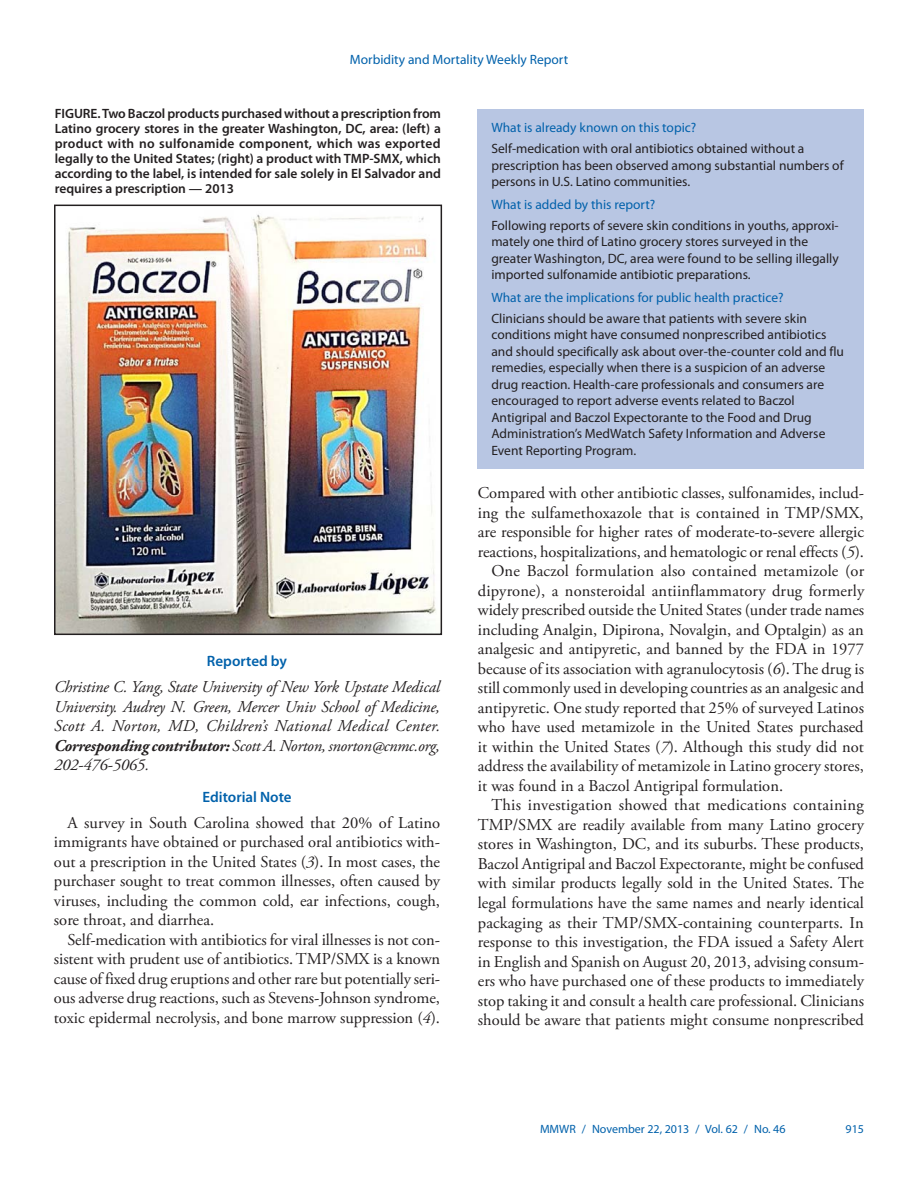
<style>
.page{position:relative;width:918px;height:1188px;background:#fff}
.page>*{position:absolute;margin:0;border:0;box-sizing:border-box;transform-origin:0 0}
.body_copy{font:16.5px/19.5px "Adobe Garamond Pro";color:#231f20;text-align:justify}
.reported_by_text{font:italic 16.5px/19.5px "Adobe Garamond Pro";letter-spacing:-.01em;color:#231f20;text-align:justify}
.headline3{font:600 15px "Myriad Pro";color:#0161ab}
.fb_answer{font:13.5px/16.5px "Myriad Pro";color:#231f20}
.t1{font:600 13.5px/15px "Myriad Pro";color:#231f20;text-align:justify}
.fb_question{font:13.5px "Myriad Pro";color:#0161ab}
.t2{font:12px "Myriad Pro";color:#0161ab}
.s1{font-weight:700}
.s2{font-style:italic}
</style>
<div class="page">
<div style="left:478px;top:109px;width:386px;height:359px;background:#b8c6e3"></div>
<img style="left:57px;top:214px;width:379px;height:418px">
<div style="left:54px;top:205px;width:388px;height:430px;border:2px solid #231f20"></div>
<p class="fb_question" style="left:350px;top:51px;width:220px">Morbidity and Mortality Weekly Report</p>
<p class="t1" style="left:55px;top:106px;width:388px">FIGURE. Two Baczol products purchased without a prescription from Latino grocery stores in the greater Washington, DC, area: (left) a product with no sulfonamide component, which was exported legally to the United States; (right) a product with TMP-SMX, which according to the label, is intended for sale solely in El Salvador and requires a prescription — 2013</p>
<p class="headline3" style="left:207px;top:651px;width:82px">Reported by</p>
<p class="reported_by_text" style="left:54px;top:678px;width:388px">Christine C. Yang, State University of New York Upstate Medical University. Audrey N. Green, Mercer Univ School of Medicine, Scott A. Norton, MD, Children’s National Medical Center.<br><span class="s1">Corresponding contributor:</span> Scott A. Norton, snorton@cnmc.org, 202-476-5065.</p>
<p class="headline3" style="left:202px;top:787px;width:91px">Editorial Note</p>
<p class="body_copy" style="left:54px;top:813px;width:388px;text-indent:14px">A survey in South Carolina showed that 20% of Latino immigrants have obtained or purchased oral antibiotics with&shy;out a prescription in the United States (<span class="s2">3</span>). In most cases, the purchaser sought to treat common illnesses, often caused by viruses, including the common cold, ear infections, cough, sore throat, and diarrhea.</p>
<p class="body_copy" style="left:54px;top:930px;width:388px;text-indent:13px">Self-medication with antibiotics for viral illnesses is not con&shy;sistent with prudent use of antibiotics. TMP/SMX is a known cause of fixed drug eruptions and other rare but potentially seri&shy;ous adverse drug reactions, such as Stevens-Johnson syndrome, toxic epidermal necrolysis, and bone marrow suppression (<span class="s2">4</span>).</p>
<p class="fb_question" style="left:491px;top:120px;width:206px">What is already known on this topic?</p>
<p class="fb_answer" style="left:491px;top:140px;width:354px">Self-medication with oral antibiotics obtained without a prescription has been observed among substantial numbers of persons in U.S. Latino communities.</p>
<p class="fb_question" style="left:491px;top:196px;width:165px">What is added by this report?</p>
<p class="fb_answer" style="left:491px;top:217px;width:349px">Following reports of severe skin conditions in youths, approxi&shy;mately one third of Latino grocery stores surveyed in the greater Washington, DC, area were found to be selling illegally imported sulfonamide antibiotic preparations.</p>
<p class="fb_question" style="left:491px;top:289px;width:294px">What are the implications for public health practice?</p>
<p class="fb_answer" style="left:491px;top:310px;width:354px">Clinicians should be aware that patients with severe skin conditions might have consumed nonprescribed antibiotics and should specifically ask about over-the-counter cold and flu remedies, especially when there is a suspicion of an adverse drug reaction. Health-care professionals and consumers are encouraged to report adverse events related to Baczol Antigripal and Baczol Expectorante to the Food and Drug Administration’s MedWatch Safety Information and Adverse Event Reporting Program.</p>
<p class="body_copy" style="left:478px;top:484px;width:388px">Compared with other antibiotic classes, sulfonamides, includ&shy;ing the sulfamethoxazole that is contained in TMP/SMX, are responsible for higher rates of moderate-to-severe allergic reactions, hospitalizations, and hematologic or renal effects (<span class="s2">5</span>).</p>
<p class="body_copy" style="left:478px;top:562px;width:388px;text-indent:13px">One Baczol formulation also contained metamizole (or dipyrone), a nonsteroidal antiinflammatory drug formerly widely prescribed outside the United States (under trade names including Analgin, Dipirona, Novalgin, and Optalgin) as an analgesic and antipyretic, and banned by the FDA in 1977 because of its association with agranulocytosis (<span class="s2">6</span>). The drug is still commonly used in developing countries as an analgesic and antipyretic. One study reported that 25% of surveyed Latinos who have used metamizole in the United States purchased it within the United States (<span class="s2">7</span>). Although this study did not address the availability of metamizole in Latino grocery stores, it was found in a Baczol Antigripal formulation.</p>
<p class="body_copy" style="left:478px;top:796px;width:388px;text-indent:13px">This investigation showed that medications containing TMP/SMX are readily available from many Latino grocery stores in Washington, DC, and its suburbs. These products, Baczol Antigripal and Baczol Expectorante, might be confused with similar products legally sold in the United States. The legal formulations have the same names and nearly identical packaging as their TMP/SMX-containing counterparts. In response to this investigation, the FDA issued a Safety Alert in English and Spanish on August 20, 2013, advising consum&shy;ers who have purchased one of these products to immediately stop taking it and consult a health care professional. Clinicians should be aware that patients might consume nonprescribed</p>
<p class="t2" style="left:540px;top:1121px;width:247px">MMWR / November 22, 2013 / Vol. 62 / No. 46</p>
<p class="t2" style="left:846px;top:1121px;width:20px">915</p>
</div>
